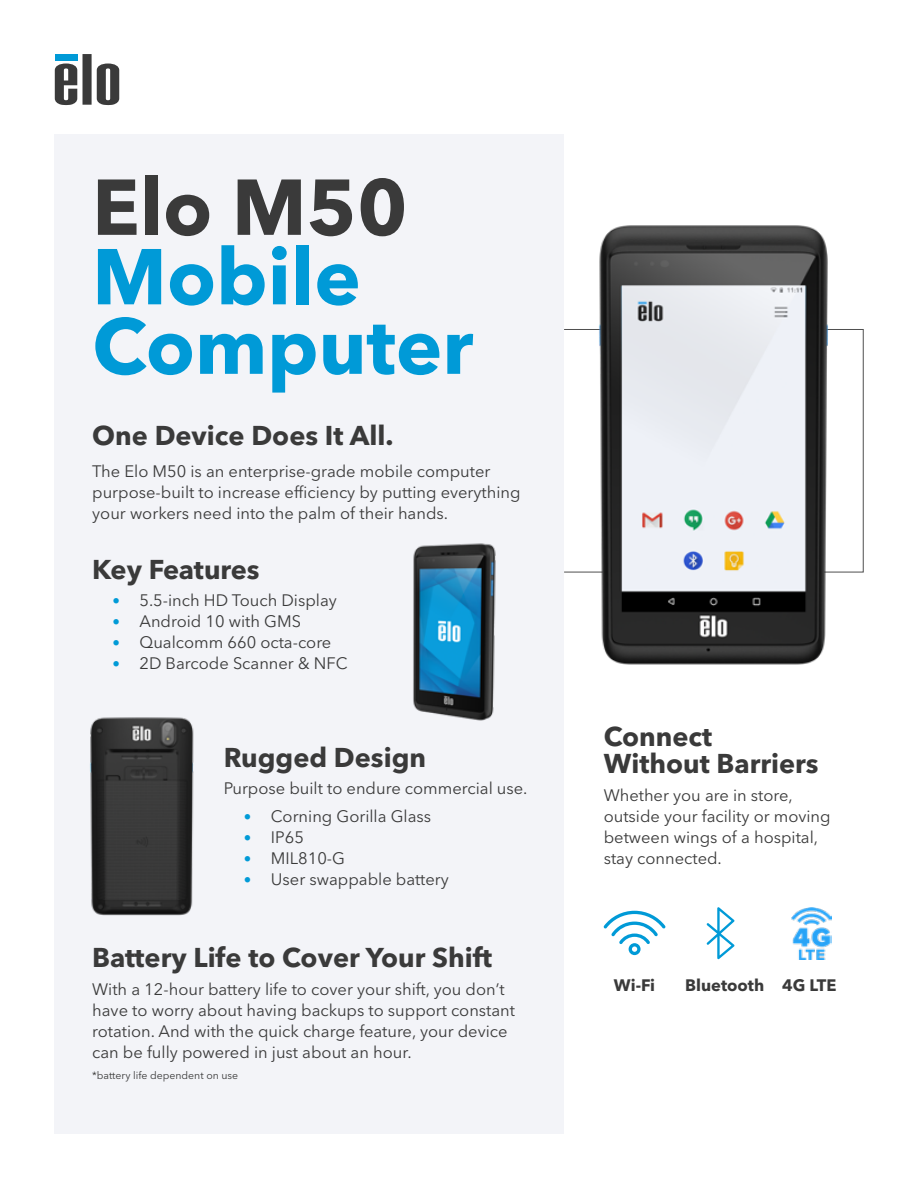
<style>
.page{position:relative;width:918px;height:1188px;background:#fff}
.page>*{position:absolute;margin:0;border:0;box-sizing:border-box;transform-origin:0 0}
.t1{font:700 78.15px/69.4px "Avenir Next LT Pro";color:#009ad7}
.t2{font:700 78.15px "Avenir Next LT Pro";color:#3a3a3a}
.t3{font:700 27px/27px "Avenir Next LT Pro";color:#3a3a3a}
.t4{font:16.5px/21px "Avenir Next LT Pro";color:#3a3a3a}
.t5{font:700 16.5px "Avenir Next LT Pro";color:#3a3a3a}
.t6{font:10.5px "Avenir Next LT Pro";color:#3a3a3a}
.s1{font-family:"Avenir";font-size:15px;color:#009ad7}
</style>
<div class="page">
<div style="left:55px;top:134px;width:509px;height:1000px;background:#eff1f6"></div>
<svg style="left:55px;top:64px;width:22px;height:41px"></svg>
<svg style="left:83px;top:54px;width:36px;height:51px"></svg>
<div style="left:55px;top:54px;width:22px;height:7px;background:#009ad7"></div>
<svg style="left:604px;top:911px;width:62px;height:44px"></svg>
<svg style="left:707px;top:907px;width:27px;height:52px"></svg>
<img style="left:792px;top:907px;width:39px;height:52px">
<img style="left:54px;top:689px;width:140px;height:253px">
<img style="left:413px;top:543px;width:83px;height:178px">
<img style="left:580px;top:225px;width:265px;height:440px">
<h1 class="t2" style="left:92px;top:160px;width:317px">Elo M50</h1>
<h1 class="t1" style="left:92px;top:242px;width:383px">Mobile<br>Computer</h1>
<h2 class="t3" style="left:92px;top:421px;width:303px">One Device Does It All.</h2>
<p class="t4" style="left:92px;top:461px;width:430px">The Elo M50 is an enterprise-grade mobile computer purpose-built to increase efficiency by putting everything your workers need into the palm of their hands.</p>
<h2 class="t3" style="left:92px;top:555px;width:169px">Key Features</h2>
<p class="t4" style="left:112px;top:590px;width:226px"><span class="s1">•</span> 5.5-inch HD Touch Display</p>
<p class="t4" style="left:112px;top:611px;width:190px"><span class="s1">•</span> Android 10 with GMS</p>
<p class="t4" style="left:112px;top:632px;width:220px"><span class="s1">•</span> Qualcomm 660 octa-core</p>
<p class="t4" style="left:112px;top:653px;width:237px"><span class="s1">•</span> 2D Barcode Scanner &amp; NFC</p>
<h2 class="t3" style="left:224px;top:743px;width:204px">Rugged Design</h2>
<p class="t4" style="left:224px;top:778px;width:305px">Purpose built to endure commercial use.</p>
<p class="t4" style="left:244px;top:806px;width:189px"><span class="s1">•</span> Corning Gorilla Glass</p>
<p class="t4" style="left:244px;top:827px;width:61px"><span class="s1">•</span> IP65</p>
<p class="t4" style="left:244px;top:848px;width:103px"><span class="s1">•</span> MIL810-G</p>
<p class="t4" style="left:244px;top:869px;width:206px"><span class="s1">•</span> User swappable battery</p>
<h2 class="t3" style="left:92px;top:944px;width:401px">Battery Life to Cover Your Shift</h2>
<p class="t4" style="left:92px;top:979px;width:424px">With a 12-hour battery life to cover your shift, you don’t have to worry about having backups to support constant rotation. And with the quick charge feature, your device can be fully powered in just about an hour.</p>
<p class="t6" style="left:92px;top:1069px;width:148px">*battery life dependent on use</p>
<h2 class="t3" style="left:604px;top:723px;width:216px">Connect<br>Without Barriers</h2>
<p class="t4" style="left:604px;top:785px;width:228px">Whether you are in store, outside your facility or moving between wings of a hospital, stay connected.</p>
<p class="t5" style="left:614px;top:975px;width:43px">Wi-Fi</p>
<p class="t5" style="left:685px;top:975px;width:153px">Bluetooth 4G LTE</p>
</div>
